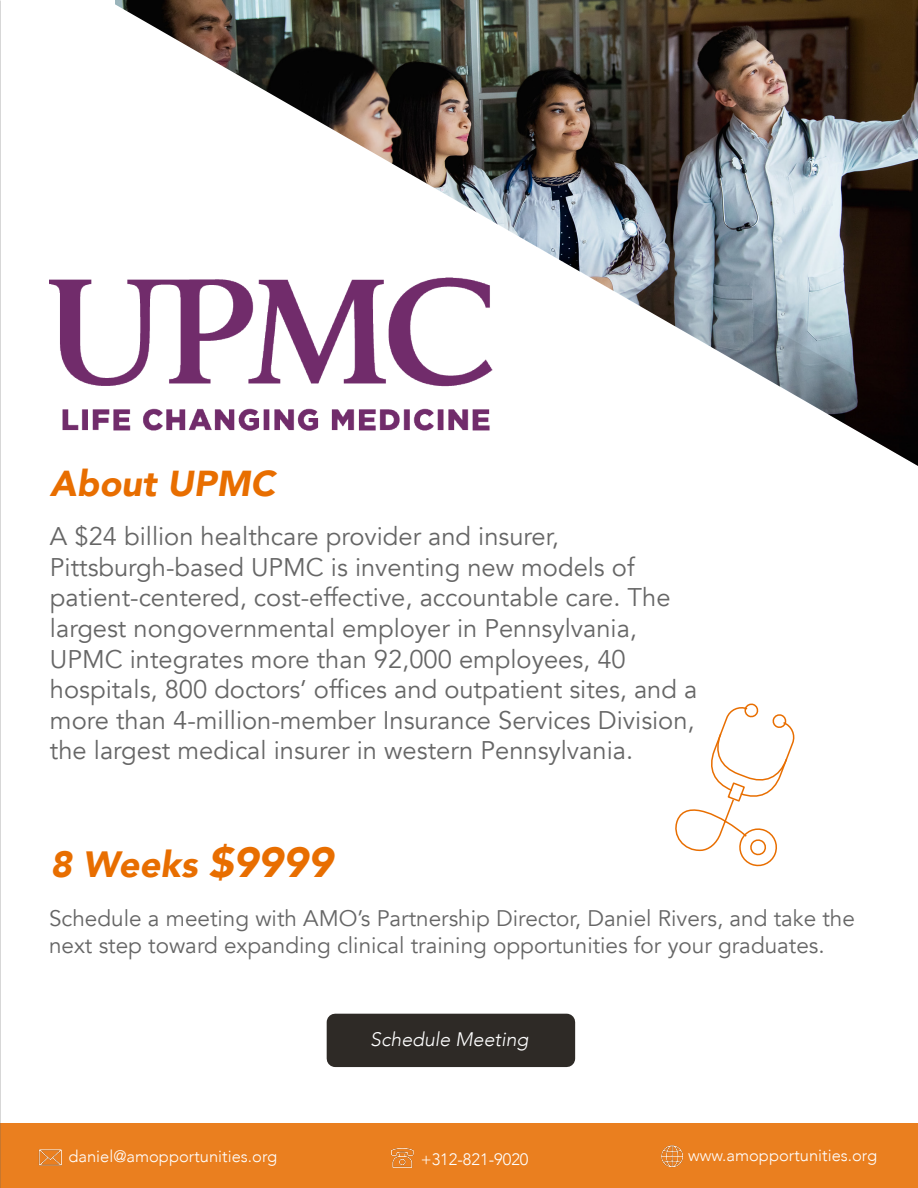
<style>
.page{position:relative;width:918px;height:1188px;background:#fff}
.page>*{position:absolute;margin:0;border:0;box-sizing:border-box;transform-origin:0 0}
.t1{font:italic 900 36.45px "Avenir";color:#e86e00}
.t2{font:italic 900 36px "Avenir";color:#e86e00}
.t3{font:25.5px/30.6px "Avenir";color:#666}
.t4{font:22.5px/27px "Avenir";color:#666}
.t5{font:italic 300 19.5px "Avenir";color:#fff}
.t6{font:300 16.5px "Avenir";color:#fff}
.s1{font-size:42.15px}
</style>
<div class="page">
<img style="left:0;top:1px;width:918px;height:515px">
<div style="left:0;top:1124px;width:918px;height:64px;background:#ea7f1f"></div>
<img style="left:391px;top:1147px;width:23px;height:21px">
<img style="left:661px;top:1145px;width:22px;height:23px">
<img style="left:38px;top:1149px;width:24px;height:17px">
<img style="left:50px;top:278px;width:443px;height:153px">
<div style="left:327px;top:1014px;width:248px;height:53px;background:#2e2a26"></div>
<svg style="left:675px;top:703px;width:120px;height:164px"></svg>
<hr style="left:0;top:0;width:918px;height:1px;background:#606161">
<h2 class="t2" style="left:50px;top:454px;width:227px">About UPMC</h2>
<p class="t3" style="left:50px;top:522px;width:649px">A $24 billion healthcare provider and insurer, Pittsburgh-based UPMC is inventing new models of patient-centered, cost-effective, accountable care. The largest nongovernmental employer in Pennsylvania, UPMC integrates more than 92,000 employees, 40 hospitals, 800 doctors’ offices and outpatient sites, and a more than 4-million-member Insurance Services Division, the largest medical insurer in western Pennsylvania.</p>
<h1 class="t1" style="left:50px;top:835px;width:284px">8 Weeks <span class="s1">$9999</span></h1>
<p class="t4" style="left:49px;top:905px;width:807px">Schedule a meeting with AMO’s Partnership Director, Daniel Rivers, and take the next step toward expanding clinical training opportunities for your graduates.</p>
<p class="t5" style="left:370px;top:1028px;width:160px">Schedule Meeting</p>
<p class="t6" style="left:68px;top:1147px;width:210px">daniel@amopportunities.org</p>
<p class="t6" style="left:421px;top:1149px;width:109px">+312-821-9020</p>
<p class="t6" style="left:688px;top:1145px;width:190px">www.amopportunities.org</p>
</div>
